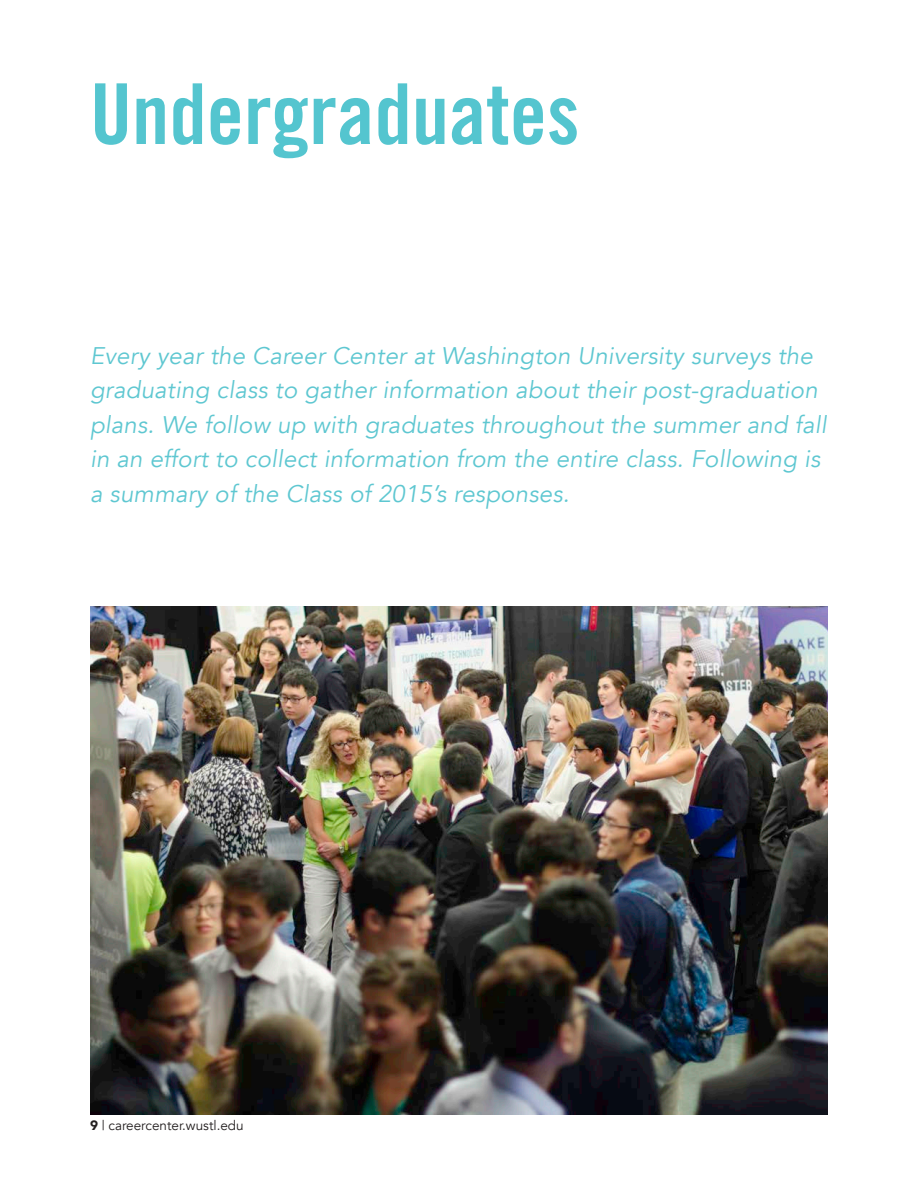
<style>
.page{position:relative;width:918px;height:1188px;background:#fff}
.page>*{position:absolute;margin:0;border:0;box-sizing:border-box;transform-origin:0 0}
.t1{font:84px "Trade Gothic LT Std Bd Cn 20";color:#54c5cf}
.t2{font:italic 24px/34.5px "Avenir";letter-spacing:.01em;color:#5ec7d1}
.t3{font:13.5px "Avenir";color:#231f20}
.s1{font-weight:900}
</style>
<div class="page">
<img style="left:90px;top:606px;width:738px;height:508px">
<p class="t1" style="left:90px;top:63px;width:491px">Undergraduates</p>
<p class="t2" style="left:90px;top:339px;width:738px">Every year the Career Center at Washington University surveys the graduating class to gather information about their post-graduation plans. We follow up with graduates throughout the summer and fall in an effort to collect information from the entire class. Following is a summary of the Class of 2015’s responses.</p>
<p class="t3" style="left:90px;top:1117px;width:155px"><span class="s1">9</span> | careercenter.wustl.edu</p>
</div>
